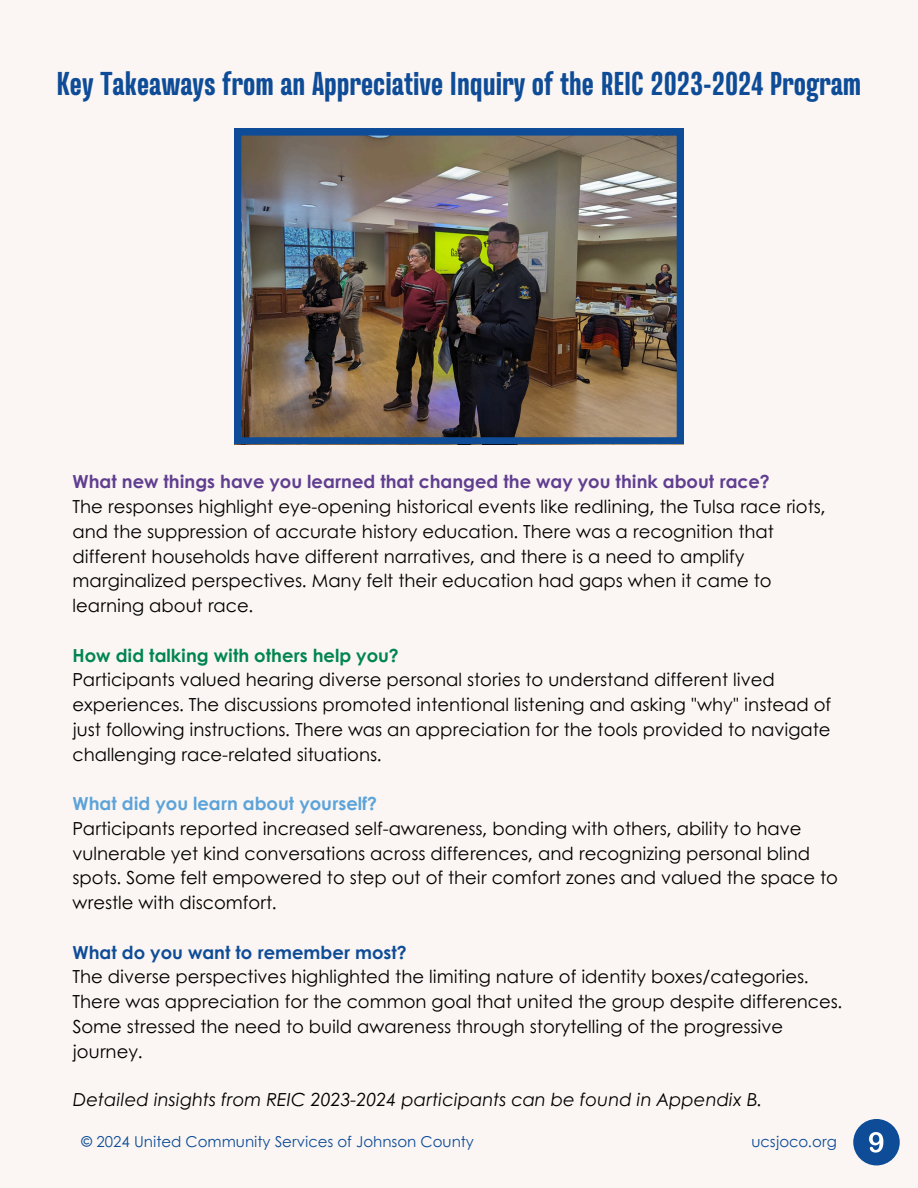
<style>
.page{position:relative;width:918px;height:1188px;background:#fbf6f3}
.page>*{position:absolute;margin:0;border:0;box-sizing:border-box;transform-origin:0 0}
.t1{font:800 33px "Naratif Condensed";color:#0e4c98}
.t2{font:18px/24.8px "Century Gothic";color:#000}
.t3{font:italic 18px "Century Gothic";color:#000}
.t4{font:15px "Century Gothic";color:#0e4c98}
.s1{font-weight:700;color:#603e90}
.s2{font-weight:700;color:#008550}
.s3{font-weight:700;color:#5ca3d9}
.s4{font-weight:700;color:#0e4c98}
</style>
<div class="page">
<img style="left:235px;top:129px;width:448px;height:315px">
<div style="left:853px;top:1119px;width:46px;height:46px;background:#0e4c98;border-radius:50%"></div>
<svg style="left:869px;top:1132px;width:14px;height:21px"></svg>
<h2 class="t1" style="left:56px;top:62px;width:806px">Key Takeaways from an Appreciative Inquiry of the REIC 2023-2024 Program</h2>
<p class="t2" style="left:73px;top:469px;width:755px"><span class="s1">What new things have you learned that changed the way you think about race?<br></span>The responses highlight eye-opening historical events like redlining, the Tulsa race riots, and the suppression of accurate history education. There was a recognition that different households have different narratives, and there is a need to amplify marginalized perspectives. Many felt their education had gaps when it came to learning about race.</p>
<h2 class="t2" style="left:73px;top:642px;width:760px"><span class="s2">How did talking with others help you?<br></span>Participants valued hearing diverse personal stories to understand different lived experiences. The discussions promoted intentional listening and asking "why" instead of just following instructions. There was an appreciation for the tools provided to navigate challenging race-related situations.</h2>
<h2 class="t2" style="left:73px;top:790px;width:767px"><span class="s3">What did you learn about yourself?<br></span>Participants reported increased self-awareness, bonding with others, ability to have vulnerable yet kind conversations across differences, and recognizing personal blind spots. Some felt empowered to step out of their comfort zones and valued the space to wrestle with discomfort.</h2>
<h2 class="t2" style="left:73px;top:939px;width:771px"><span class="s4">What do you want to remember most?<br></span>The diverse perspectives highlighted the limiting nature of identity boxes/categories.<br>There was appreciation for the common goal that united the group despite differences.<br>Some stressed the need to build awareness through storytelling of the progressive journey.</h2>
<h2 class="t3" style="left:73px;top:1086px;width:691px">Detailed insights from REIC 2023-2024 participants can be found in Appendix B.</h2>
<p class="t4" style="left:81px;top:1130px;width:394px">© 2024 United Community Services of Johnson County</p>
<p class="t4" style="left:752px;top:1130px;width:87px">ucsjoco.org</p>
</div>
